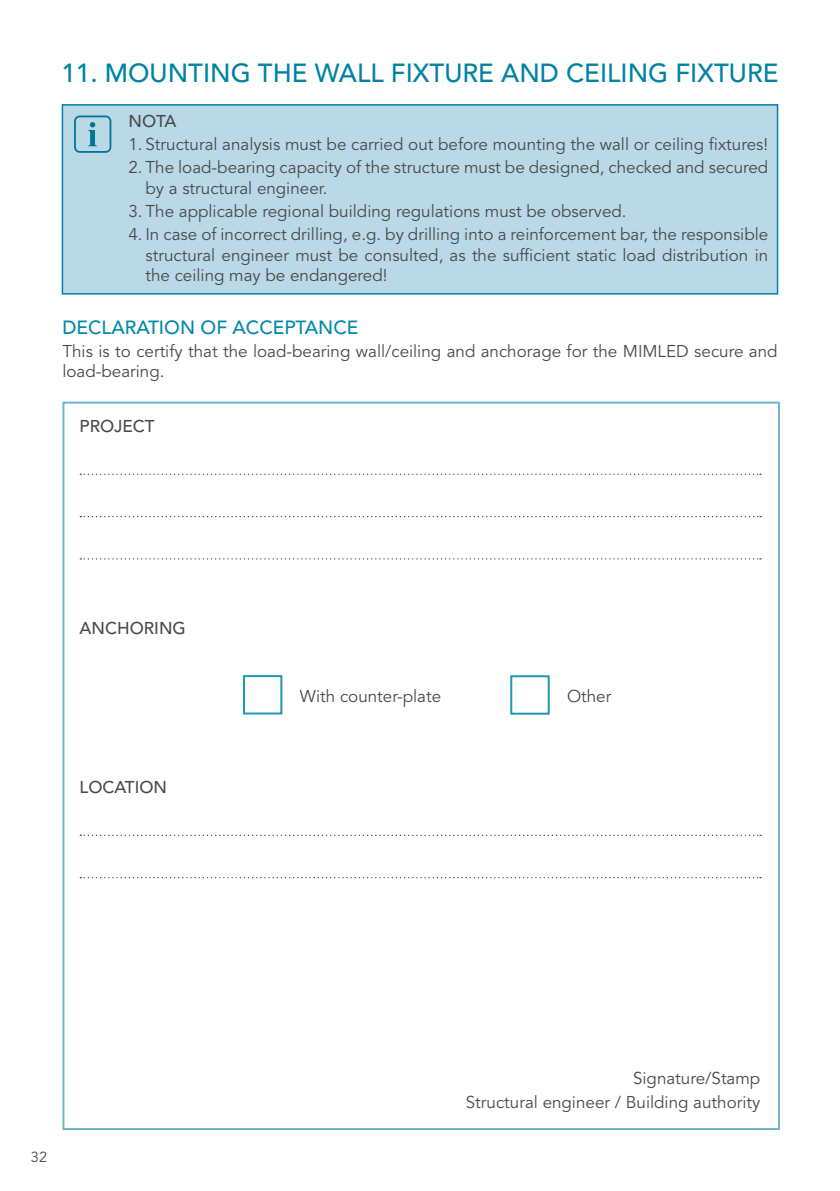
<style>
.page{position:relative;width:840px;height:1191px;background:#fff}
.page>*{position:absolute;margin:0;border:0;box-sizing:border-box;transform-origin:0 0}
.t1{font:500 26px "Avenir LT Std";color:#0083a3}
.t2{font:500 19px "Avenir LT Std";color:#0089aa}
.t3{font:17px/20.4px "Avenir LT Std";color:#494a4b}
.t4{font:500 17px "Avenir LT Std";color:#494a4b}
.t5{font:14.6px "Avenir LT Std";color:#494a4b}
</style>
<div class="page">
<div style="left:62px;top:105px;width:715px;height:189px;background:#b9d9e6"></div>
<div style="left:62px;top:104px;width:715px;height:190px;border:2px solid #0083a3"></div>
<svg style="left:74px;top:116px;width:37px;height:37px"></svg>
<div style="left:243px;top:675px;width:39px;height:39px;border:2px solid #1f98b6"></div>
<div style="left:510px;top:675px;width:39px;height:39px;border:2px solid #1f98b6"></div>
<svg style="left:80px;top:473px;width:680px;height:2px"></svg>
<svg style="left:80px;top:834px;width:680px;height:2px"></svg>
<svg style="left:80px;top:516px;width:680px;height:1px"></svg>
<svg style="left:80px;top:877px;width:680px;height:1px"></svg>
<svg style="left:80px;top:558px;width:680px;height:1px"></svg>
<h1 class="t1" style="left:61px;top:58px;width:718px">11. MOUNTING THE WALL FIXTURE AND CEILING FIXTURE</h1>
<p class="t4" style="left:128px;top:111px;width:49px">NOTA</p>
<p class="t3" style="left:128px;top:135px;width:640px">1. Structural analysis must be carried out before mounting the wall or ceiling fixtures!</p>
<p class="t3" style="left:145px;top:158px;width:624px;text-indent:-17px">2. The load-bearing capacity of the structure must be designed, checked and secured by a structural engineer.</p>
<p class="t3" style="left:128px;top:201px;width:499px">3. The applicable regional building regulations must be observed.</p>
<p class="t3" style="left:145px;top:225px;width:624px;text-align:justify;text-indent:-17px">4. In case of incorrect drilling, e.g. by drilling into a reinforcement bar, the responsible structural engineer must be consulted, as the sufficient static load distribution in the ceiling may be endangered!</p>
<p class="t2" style="left:62px;top:316px;width:297px">DECLARATION OF ACCEPTANCE</p>
<p class="t3" style="left:62px;top:341px;width:716px">This is to certify that the load-bearing wall/ceiling and anchorage for the MIMLED secure and load-bearing.</p>
<p class="t4" style="left:80px;top:416px;width:76px">PROJECT</p>
<p class="t4" style="left:80px;top:619px;width:108px">ANCHORING</p>
<p class="t4" style="left:80px;top:777px;width:89px">LOCATION</p>
<p class="t3" style="left:299px;top:686px;width:143px">With counter-plate</p>
<p class="t3" style="left:566px;top:686px;width:46px">Other</p>
<p class="t5" style="left:31px;top:1148px;width:18px">32</p>
<p class="t3" style="left:465px;top:1066px;width:296px;line-height:24px;text-align:right">Signature/Stamp<br>Structural engineer / Building authority</p>
</div>
